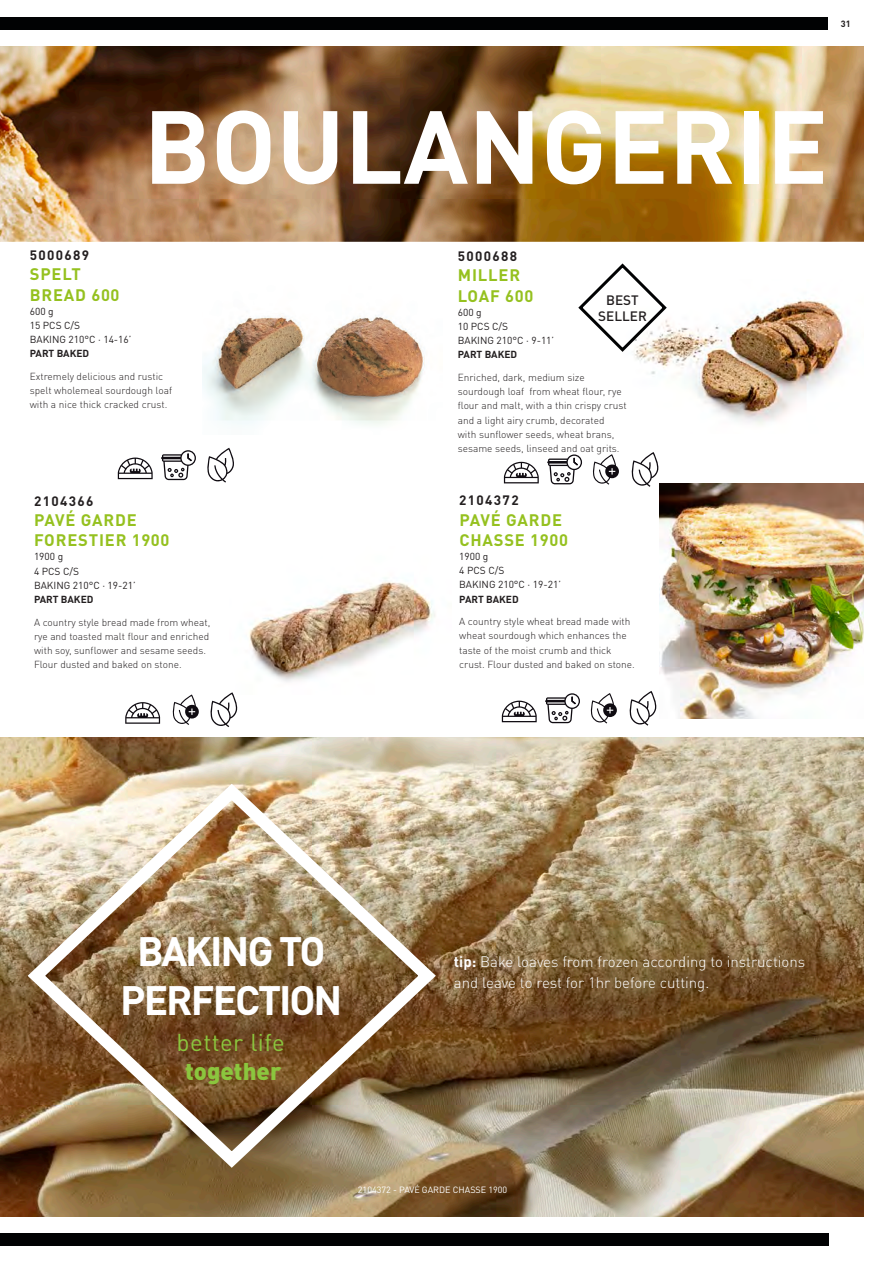
<style>
.page{position:relative;width:893px;height:1263px;background:#fff}
.page>*{position:absolute;margin:0;border:0;box-sizing:border-box;transform-origin:0 0}
.t1{font:700 102px "DINOT";color:#fff}
.t2{font:700 40.65px/48.8px "DINOT";letter-spacing:-.05em;color:#fff;text-align:center}
.t3{font:24px "DINOT";letter-spacing:.02em;color:#8bc63e}
.t4{font:900 24px "DINOT";color:#8bc63e}
.PRODUCTNAAM{font:700 16.5px/20.2px "DINOT";letter-spacing:.05em;color:#95c11f}
.t5{font:300 15px/21px "DINOT";color:#fff}
.CODE{font:700 13.5px "DINOT";letter-spacing:.1em;color:#231f20}
.t6{font:500 13.5px/16.2px "DINOT";color:#231f20;text-align:center}
.ONELINER{font:300 10.2px/14.1px "DINOT";color:#231f20}
.INFO{font:10.2px "DINOT";color:#231f20}
.INFO-2{font:700 10.2px "DINOT";color:#231f20}
.t7{font:9px "DINOT";color:#fff}
.t8{font:700 9px "DINOT";color:#231f20}
.s1{font-weight:700}
</style>
<div class="page">
<div style="left:0;top:17px;width:828px;height:13px;background:#010203"></div>
<div style="left:0;top:1233px;width:829px;height:13px;background:#010203"></div>
<img style="left:0;top:738px;width:863px;height:478px">
<img style="left:0;top:47px;width:863px;height:195px">
<img style="left:634px;top:299px;width:216px;height:126px">
<img style="left:659px;top:484px;width:204px;height:235px">
<img style="left:249px;top:578px;width:186px;height:104px">
<svg style="left:630px;top:691px;width:26px;height:35px"></svg>
<svg style="left:591px;top:693px;width:26px;height:30px"></svg>
<svg style="left:545px;top:693px;width:35px;height:30px"></svg>
<svg style="left:502px;top:701px;width:35px;height:21px"></svg>
<svg style="left:211px;top:692px;width:26px;height:35px"></svg>
<svg style="left:173px;top:694px;width:26px;height:31px"></svg>
<svg style="left:125px;top:702px;width:35px;height:22px"></svg>
<img style="left:203px;top:315px;width:222px;height:110px">
<svg style="left:207px;top:448px;width:27px;height:35px"></svg>
<svg style="left:161px;top:450px;width:35px;height:30px"></svg>
<svg style="left:118px;top:457px;width:35px;height:22px"></svg>
<svg style="left:632px;top:452px;width:26px;height:35px"></svg>
<svg style="left:593px;top:454px;width:26px;height:31px"></svg>
<svg style="left:547px;top:454px;width:35px;height:30px"></svg>
<svg style="left:504px;top:462px;width:35px;height:21px"></svg>
<img style="left:19px;top:775px;width:426px;height:401px">
<svg style="left:578px;top:263px;width:91px;height:91px"></svg>
<p class="t8" style="left:841px;top:18px;width:11px">31</p>
<p class="t1" style="left:144px;top:80px;width:686px">BOULANGERIE</p>
<p class="CODE" style="left:30px;top:246px;width:61px">5000689</p>
<p class="PRODUCTNAAM" style="left:30px;top:264px;width:91px">SPELT<br>BREAD 600</p>
<p class="INFO" style="left:30px;top:305px;width:25px">600 g</p>
<p class="INFO" style="left:30px;top:319px;width:52px">15 PCS C/S</p>
<p class="INFO" style="left:30px;top:333px;width:103px">BAKING 210°C · 14-16’</p>
<p class="INFO-2" style="left:30px;top:347px;width:61px">PART BAKED</p>
<p class="ONELINER" style="left:30px;top:369px;width:144px">Extremely delicious and rustic spelt wholemeal sourdough loaf with a nice thick cracked crust.</p>
<p class="CODE" style="left:34px;top:492px;width:61px">2104366</p>
<p class="PRODUCTNAAM" style="left:34px;top:509px;width:104px">PAVÉ GARDE</p>
<p class="PRODUCTNAAM" style="left:34px;top:530px;width:137px">FORESTIER 1900</p>
<p class="INFO" style="left:34px;top:550px;width:31px">1900 g</p>
<p class="INFO" style="left:34px;top:564px;width:47px">4 PCS C/S</p>
<p class="INFO" style="left:34px;top:579px;width:103px">BAKING 210°C · 19-21’</p>
<p class="INFO-2" style="left:34px;top:593px;width:61px">PART BAKED</p>
<p class="ONELINER" style="left:34px;top:615px;width:178px">A country style bread made from wheat, rye and toasted malt flour and enriched with soy, sunflower and sesame seeds.<br>Flour dusted and baked on stone.</p>
<p class="CODE" style="left:458px;top:247px;width:61px">5000688</p>
<p class="PRODUCTNAAM" style="left:458px;top:265px;width:77px">MILLER<br>LOAF 600</p>
<p class="INFO" style="left:458px;top:306px;width:25px">600 g</p>
<p class="INFO" style="left:458px;top:320px;width:52px">10 PCS C/S</p>
<p class="INFO" style="left:458px;top:334px;width:98px">BAKING 210°C · 9-11’</p>
<p class="INFO-2" style="left:458px;top:348px;width:61px">PART BAKED</p>
<p class="ONELINER" style="left:458px;top:370px;width:170px">Enriched, dark, medium size sourdough loaf from wheat flour, rye flour and malt, with a thin crispy crust and a light airy crumb, decorated<br>with sunflower seeds, wheat brans, sesame seeds, linseed and oat grits.</p>
<p class="t6" style="left:598px;top:291px;width:50px">BEST<br>SELLER</p>
<p class="CODE" style="left:459px;top:492px;width:61px">2104372</p>
<p class="PRODUCTNAAM" style="left:459px;top:509px;width:104px">PAVÉ GARDE</p>
<p class="PRODUCTNAAM" style="left:459px;top:529px;width:110px">CHASSE 1900</p>
<p class="INFO" style="left:459px;top:550px;width:31px">1900 g</p>
<p class="INFO" style="left:459px;top:564px;width:47px">4 PCS C/S</p>
<p class="INFO" style="left:459px;top:578px;width:103px">BAKING 210°C · 19-21’</p>
<p class="INFO-2" style="left:459px;top:592px;width:61px">PART BAKED</p>
<p class="ONELINER" style="left:459px;top:614px;width:177px">A country style wheat bread made with wheat sourdough which enhances the taste of the moist crumb and thick crust. Flour dusted and baked on stone.</p>
<p class="t2" style="left:120px;top:926px;width:224px">BAKING TO<br>PERFECTION</p>
<p class="t3" style="left:177px;top:1027px;width:110px">better life</p>
<p class="t4" style="left:185px;top:1055px;width:98px">together</p>
<p class="t5" style="left:454px;top:950px;width:353px"><span class="s1">tip:</span> Bake loaves from frozen according to instructions and leave to rest for 1hr before cutting.</p>
<p class="t7" style="left:358px;top:1184px;width:151px">2104372 - PAVÉ GARDE CHASSE 1900</p>
</div>
